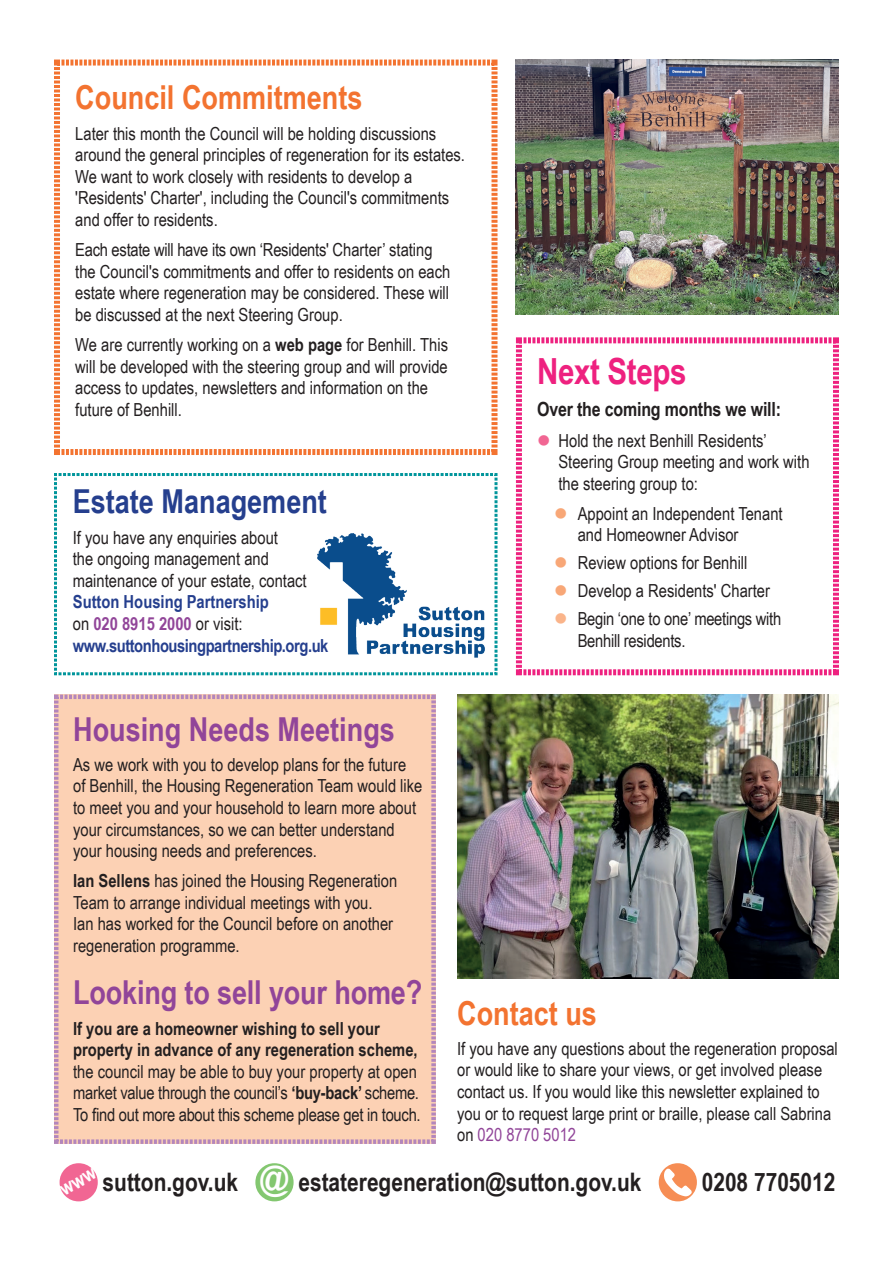
<style>
.page{position:relative;width:893px;height:1263px;background:#fff}
.page>*{position:absolute;margin:0;border:0;box-sizing:border-box;transform-origin:0 0}
.t1{font:900 37.5px "Arial";color:#fff}
.t2{font:700 36px "Arial Narrow";letter-spacing:-.01em;color:#ee217f}
.t3{font:700 33px "Arial Narrow";color:#914599}
.t4{font:700 33px "Arial Narrow";color:#f37330}
.t5{font:700 33px "Arial Narrow";color:#253f8e}
.t6{font:700 25.5px "Arial Narrow";color:#231f20}
.t7{font:700 19.5px "Arial Narrow";letter-spacing:-.01em;color:#231f20}
.t8{font:18px/21.6px "Arial Narrow";color:#231f20}
.t9{font:700 18px/21.6px "Arial Narrow";color:#253f8e}
.t10{font:700 18px/21.6px "Arial Narrow";color:#231f20}
.s1{font-weight:700}
.s2{font-weight:400;color:#231f20}
.s3{color:#914599}
.s4{color:#f16693}
.s5{color:#f8a777}
.s6{color:#fab48a}
.s7{color:#83c770}
.s8{color:#f68d54}
</style>
<div class="page">
<div style="left:54px;top:694px;width:382px;height:450px;background:#fcd1b4"></div>
<img style="left:457px;top:694px;width:382px;height:285px">
<svg style="left:54px;top:473px;width:444px;height:203px"></svg>
<img style="left:317px;top:534px;width:167px;height:123px">
<svg style="left:54px;top:59px;width:444px;height:396px"></svg>
<svg style="left:515px;top:337px;width:324px;height:339px"></svg>
<img style="left:516px;top:60px;width:323px;height:254px">
<h3 class="t4" style="left:75px;top:73px;width:289px">Council Commitments</h3>
<p class="t8" style="left:75px;top:122px;width:391px">Later this month the Council will be holding discussions around the general principles of regeneration for its estates.<br>We want to work closely with residents to develop a 'Residents' Charter', including the Council's commitments and offer to residents.</p>
<p class="t8" style="left:75px;top:238px;width:377px">Each estate will have its own ‘Residents' Charter’ stating the Council's commitments and offer to residents on each estate where regeneration may be considered. These will be discussed at the next Steering Group.</p>
<p class="t8" style="left:75px;top:333px;width:374px">We are currently working on a <span class="s1">web page</span> for Benhill. This will be developed with the steering group and will provide access to updates, newsletters and information on the future of Benhill.</p>
<h3 class="t5" style="left:73px;top:477px;width:256px">Estate Management</h3>
<p class="t8" style="left:73px;top:526px;width:235px">If you have any enquiries about<br>the ongoing management and maintenance of your estate, contact</p>
<p class="t9" style="left:73px;top:590px;width:257px">Sutton Housing Partnership<br><span class="s2">on</span> <span class="s3">020 8915 2000</span> <span class="s2">or visit: </span>www.suttonhousingpartnership.org.uk</p>
<h2 class="t2" style="left:537px;top:345px;width:151px">Next Steps</h2>
<p class="t7" style="left:537px;top:395px;width:245px">Over the coming months we will:</p>
<p class="t8" style="left:558px;top:429px;width:253px;text-indent:-21px"><span class="s4">●</span> Hold the next Benhill Residents’<br>Steering Group meeting and work with the steering group to:</p>
<p class="t8" style="left:578px;top:502px;width:206px;text-indent:-23px"><span class="s5">●</span> Appoint an Independent Tenant and Homeowner Advisor</p>
<p class="t8" style="left:554px;top:552px;width:195px"><span class="s5">●</span> Review options for Benhill</p>
<p class="t8" style="left:554px;top:579px;width:217px"><span class="s5">●</span> Develop a Residents' Charter</p>
<p class="t8" style="left:578px;top:607px;width:205px;text-indent:-23px"><span class="s6">●</span> Begin ‘one to one’ meetings with<br>Benhill residents.</p>
<h3 class="t3" style="left:73px;top:704px;width:323px">Housing Needs Meetings</h3>
<p class="t8" style="left:73px;top:753px;width:351px">As we work with you to develop plans for the future of Benhill, the Housing Regeneration Team would like to meet you and your household to learn more about your circumstances, so we can better understand your housing needs and preferences.</p>
<p class="t8" style="left:73px;top:869px;width:326px"><span class="s1">Ian Sellens</span> has joined the Housing Regeneration Team to arrange individual meetings with you.<br>Ian has worked for the Council before on another regeneration programme.</p>
<h3 class="t3" style="left:73px;top:968px;width:351px">Looking to sell your home?</h3>
<p class="t10" style="left:73px;top:1016px;width:346px">If you are a homeowner wishing to sell your property in advance of any regeneration scheme,</p>
<p class="t8" style="left:73px;top:1060px;width:349px">the council may be able to buy your property at open market value through the council’s <span class="s1">‘buy-back’</span> scheme.<br>To find out more about this scheme please get in touch.</p>
<h3 class="t4" style="left:457px;top:988px;width:141px">Contact us</h3>
<p class="t8" style="left:457px;top:1037px;width:382px">If you have any questions about the regeneration proposal or would like to share your views, or get involved please contact us. If you would like this newsletter explained to you or to request large print or braille, please call Sabrina on <span class="s3">020 8770 5012</span></p>
<h3 class="t6" style="left:54px;top:1163px;width:186px"><span class="s4">●</span>sutton.gov.uk</h3>
<h3 class="t6" style="left:250px;top:1163px;width:393px"><span class="s7">●</span>estateregeneration@sutton.gov.uk</h3>
<h1 class="t1" style="left:260px;top:1153px;width:29px">@</h1>
<h3 class="t6" style="left:653px;top:1163px;width:184px"><span class="s8">●</span>0208 7705012</h3>
</div>
